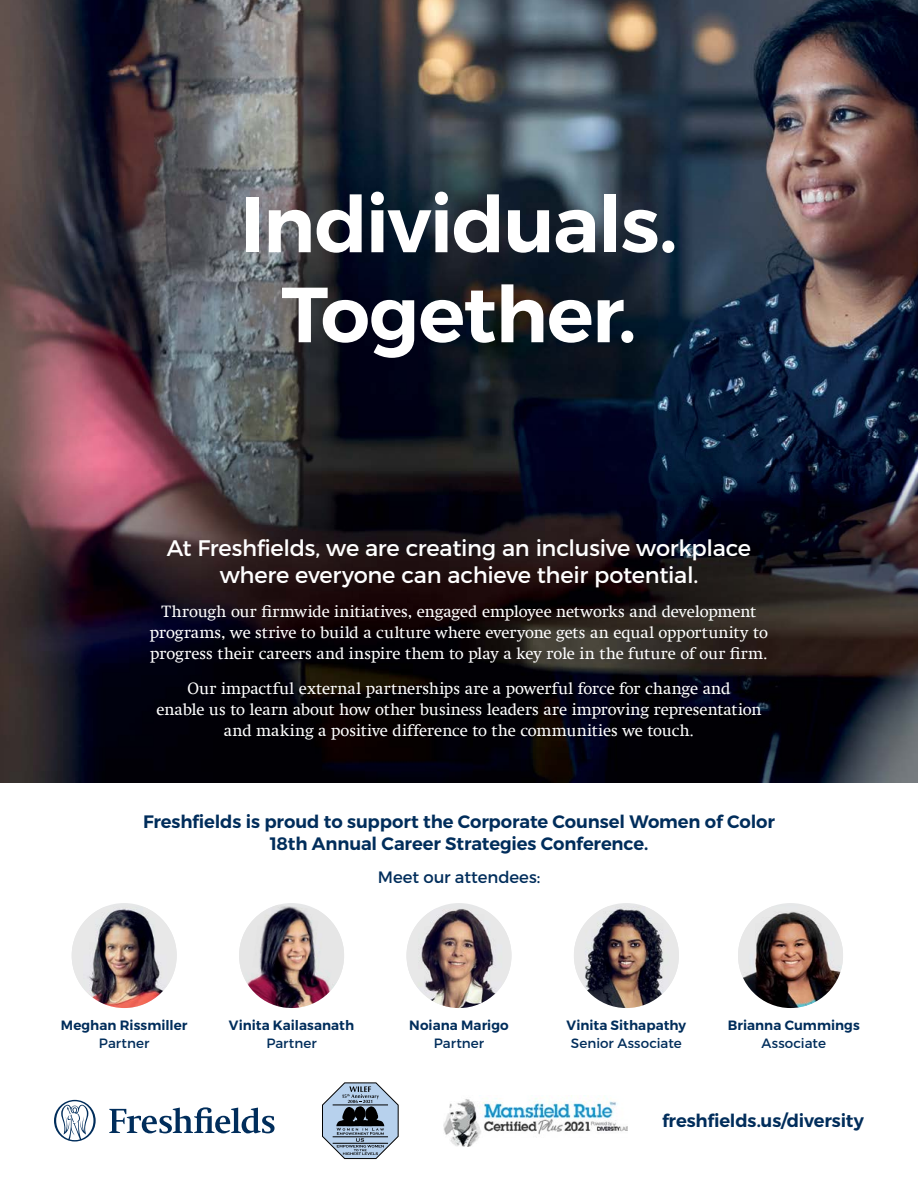
<style>
.page{position:relative;width:918px;height:1188px;background:#fff}
.page>*{position:absolute;margin:0;border:0;box-sizing:border-box;transform-origin:0 0}
.t1{font:600 78px/90px "Montserrat";letter-spacing:-.02em;color:#fff;text-align:center}
.t2{font:22.5px/27px "Montserrat";letter-spacing:-.015em;color:#fff;text-align:center}
.t3{font:600 18px/21.6px "Montserrat";letter-spacing:-.01em;color:#002d5b;text-align:center}
.t4{font:16.5px/21px "Swift Com";letter-spacing:-.005em;color:#fff;text-align:center}
.t5{font:16.5px "Montserrat";color:#002d5b}
.t6{font:600 13.5px "Montserrat";letter-spacing:.005em;color:#002d5b}
.t7{font:13.5px "Montserrat";letter-spacing:.005em;color:#002d5b}
</style>
<div class="page">
<img style="left:0;top:0;width:918px;height:436px">
<img style="left:0;top:436px;width:918px;height:347px">
<img style="left:72px;top:907px;width:105px;height:101px">
<img style="left:407px;top:909px;width:104px;height:99px">
<img style="left:574px;top:903px;width:105px;height:105px;border-radius:50%">
<img style="left:574px;top:906px;width:35px;height:49px">
<img style="left:738px;top:903px;width:105px;height:105px;border-radius:50%">
<img style="left:739px;top:906px;width:34px;height:39px">
<img style="left:239px;top:903px;width:105px;height:105px;border-radius:50%">
<svg style="left:322px;top:1082px;width:77px;height:77px"></svg>
<img style="left:444px;top:1095px;width:183px;height:51px">
<svg style="left:109px;top:1107px;width:166px;height:26px"></svg>
<svg style="left:54px;top:1100px;width:42px;height:42px"></svg>
<h1 class="t1" style="left:240px;top:180px;width:439px">Individuals.<br>Together.</h1>
<h2 class="t2" style="left:167px;top:534px;width:586px">At Freshfields, we are creating an inclusive workplace where everyone can achieve their potential.</h2>
<p class="t4" style="left:150px;top:601px;width:620px">Through our firmwide initiatives, engaged employee networks and development programs, we strive to build a culture where everyone gets an equal opportunity to progress their careers and inspire them to play a key role in the future of our firm.</p>
<p class="t4" style="left:156px;top:678px;width:607px">Our impactful external partnerships are a powerful force for change and<br>enable us to learn about how other business leaders are improving representation and making a positive difference to the communities we touch.</p>
<p class="t3" style="left:143px;top:811px;width:633px">Freshfields is proud to support the Corporate Counsel Women of Color<br>18th Annual Career Strategies Conference.</p>
<p class="t5" style="left:378px;top:867px;width:164px">Meet our attendees:</p>
<p class="t6" style="left:61px;top:1017px;width:128px">Meghan Rissmiller</p>
<p class="t7" style="left:99px;top:1035px;width:52px">Partner</p>
<p class="t6" style="left:229px;top:1017px;width:127px">Vinita Kailasanath</p>
<p class="t7" style="left:266px;top:1035px;width:52px">Partner</p>
<p class="t6" style="left:409px;top:1017px;width:101px">Noiana Marigo</p>
<p class="t7" style="left:434px;top:1035px;width:52px">Partner</p>
<p class="t6" style="left:567px;top:1017px;width:121px">Vinita Sithapathy</p>
<p class="t7" style="left:571px;top:1035px;width:112px">Senior Associate</p>
<p class="t6" style="left:728px;top:1017px;width:134px">Brianna Cummings</p>
<p class="t7" style="left:762px;top:1035px;width:66px">Associate</p>
<p class="t3" style="left:662px;top:1110px;width:204px">freshfields.us/diversity</p>
</div>
